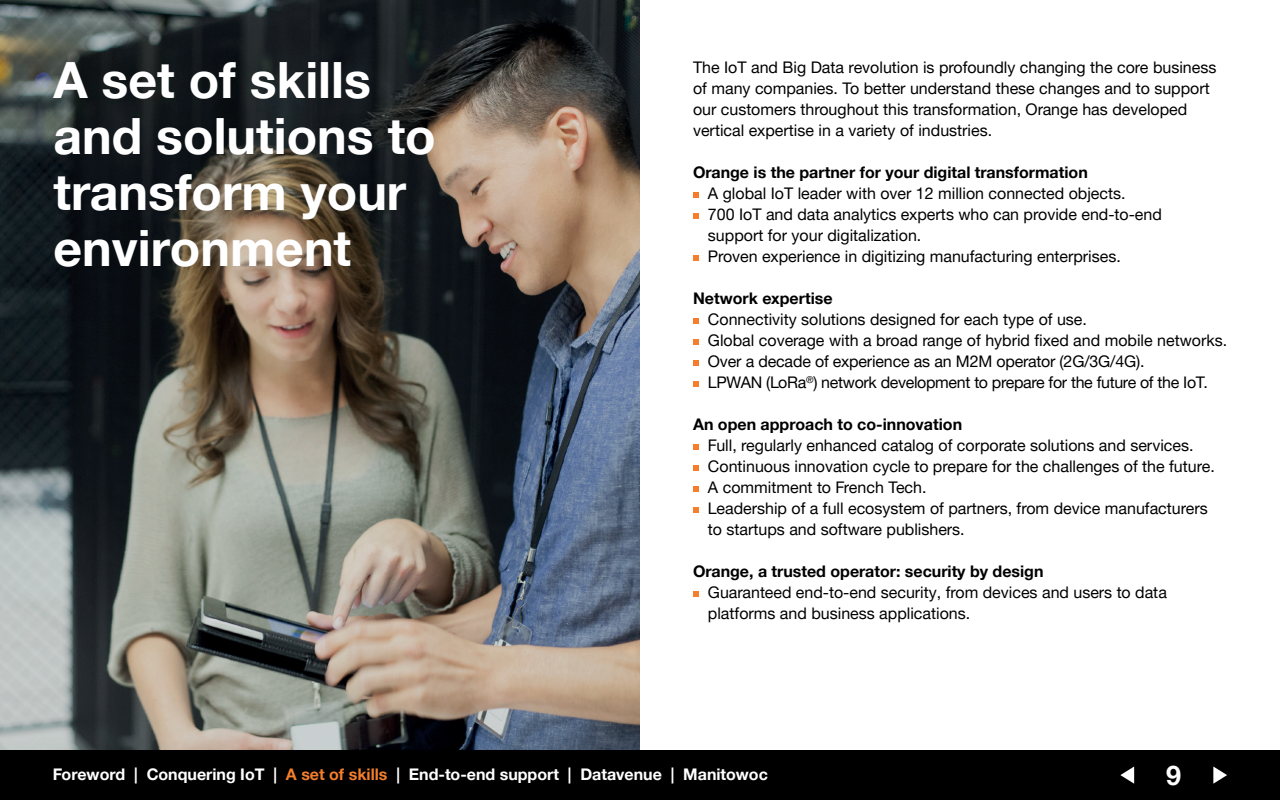
<style>
.page{position:relative;width:1280px;height:800px;background:#fff}
.page>*{position:absolute;margin:0;border:0;box-sizing:border-box;transform-origin:0 0}
.t1{font:700 50px/56px "Helvetica Neue";color:#fff}
.t2{font:700 27px "Helvetica Neue";color:#fff}
.t3{font:16px/21px "Helvetica Neue";color:#000001}
.t4{font:700 16px "Helvetica Neue";color:#000001}
.t5{font:700 16px "Helvetica Neue";color:#fff}
.s1{color:#f47e2c}
</style>
<div class="page">
<div style="left:0;top:750px;width:1280px;height:50px;background:#000001"></div>
<svg style="left:1120px;top:767px;width:14px;height:17px"></svg>
<svg style="left:1213px;top:767px;width:14px;height:17px"></svg>
<img style="left:0;top:0;width:640px;height:750px">
<svg style="left:693px;top:192px;width:6px;height:6px"></svg>
<svg style="left:693px;top:213px;width:6px;height:6px"></svg>
<svg style="left:693px;top:255px;width:6px;height:6px"></svg>
<svg style="left:693px;top:318px;width:6px;height:6px"></svg>
<svg style="left:693px;top:339px;width:6px;height:6px"></svg>
<svg style="left:693px;top:360px;width:6px;height:6px"></svg>
<svg style="left:693px;top:381px;width:6px;height:6px"></svg>
<svg style="left:693px;top:444px;width:6px;height:6px"></svg>
<svg style="left:693px;top:465px;width:6px;height:6px"></svg>
<svg style="left:693px;top:486px;width:6px;height:6px"></svg>
<svg style="left:693px;top:507px;width:6px;height:6px"></svg>
<svg style="left:693px;top:591px;width:6px;height:6px"></svg>
<h1 class="t1" style="left:54px;top:52px;width:384px">A set of skills and solutions to transform your environment</h1>
<p class="t3" style="left:693px;top:57px;width:525px">The IoT and Big Data revolution is profoundly changing the core business of many companies. To better understand these changes and to support our customers throughout this transformation, Orange has developed vertical expertise in a variety of industries.</p>
<p class="t4" style="left:693px;top:163px;width:396px">Orange is the partner for your digital transformation</p>
<p class="t3" style="left:708px;top:183px;width:455px">A global IoT leader with over 12 million connected objects.<br>700 IoT and data analytics experts who can provide end-to-end support for your digitalization.<br>Proven experience in digitizing manufacturing enterprises.</p>
<p class="t4" style="left:693px;top:289px;width:141px">Network expertise</p>
<p class="t3" style="left:708px;top:309px;width:521px">Connectivity solutions designed for each type of use.<br>Global coverage with a broad range of hybrid fixed and mobile networks.<br>Over a decade of experience as an M2M operator (2G/3G/4G).<br>LPWAN (LoRa<sup>®</sup>) network development to prepare for the future of the IoT.</p>
<p class="t4" style="left:693px;top:415px;width:271px">An open approach to co-innovation</p>
<p class="t3" style="left:708px;top:435px;width:508px">Full, regularly enhanced catalog of corporate solutions and services.<br>Continuous innovation cycle to prepare for the challenges of the future.<br>A commitment to French Tech.<br>Leadership of a full ecosystem of partners, from device manufacturers to startups and software publishers.</p>
<p class="t4" style="left:693px;top:562px;width:352px">Orange, a trusted operator: security by design</p>
<p class="t3" style="left:708px;top:582px;width:461px">Guaranteed end-to-end security, from devices and users to data platforms and business applications.</p>
<p class="t5" style="left:53px;top:764px;width:717px">Foreword | Conquering IoT | <span class="s1">A set of skills</span> | End-to-end support | Datavenue | Manitowoc</p>
<h2 class="t2" style="left:1166px;top:759px;width:17px">9</h2>
</div>
